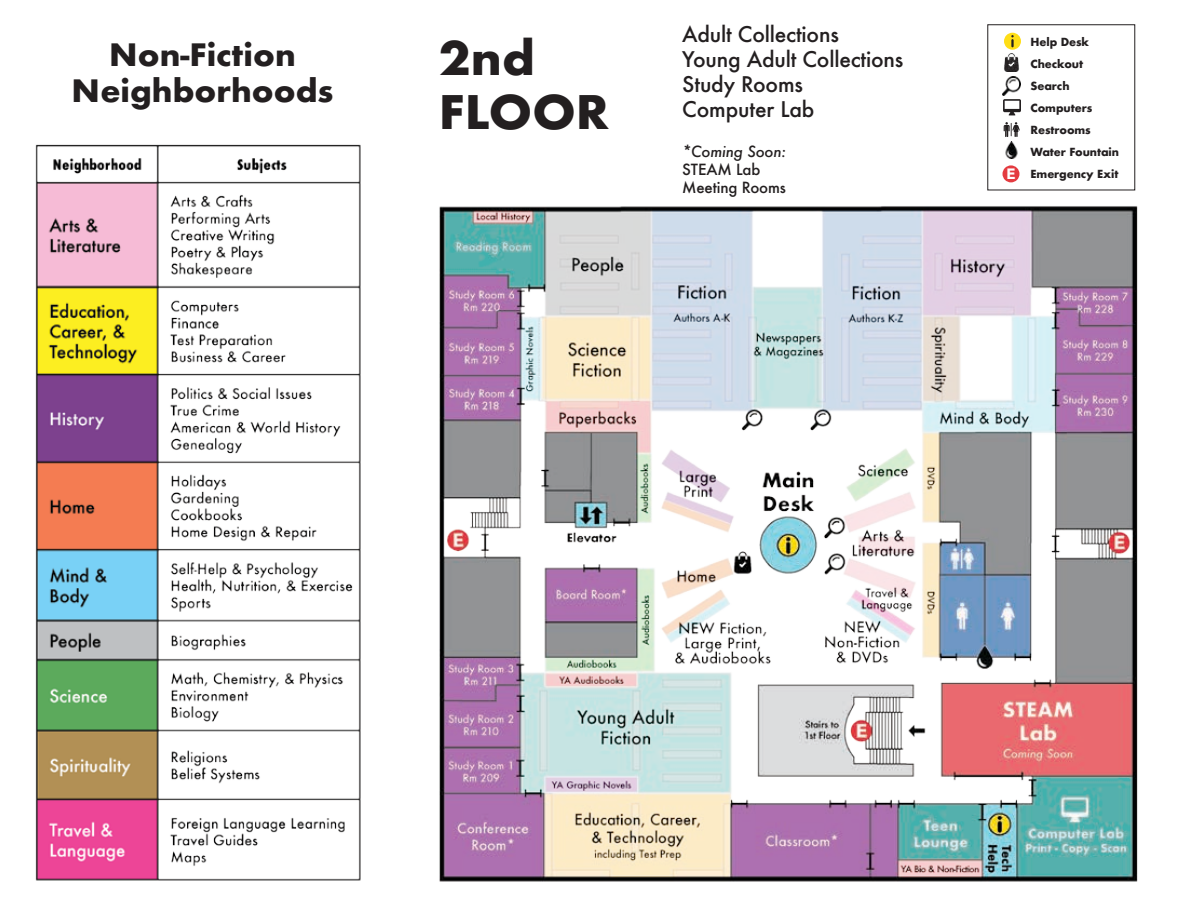
<style>
.page{position:relative;width:1188px;height:918px;background:#fff}
.page>*{position:absolute;margin:0;border:0;box-sizing:border-box;transform-origin:0 0}
.t1{font:700 45px/54px "Futura";color:#231f20;scale:1.04 1}
.t2{font:700 30px/36px "Futura";color:#231f20;text-align:center;scale:1.04 1}
.t3{font:500 21px/25.2px "Futura";letter-spacing:-.01em;color:#231f20}
.t4{font:500 15px/18px "Futura";letter-spacing:-.01em;color:#231f20}
.t5{font:italic 500 15px "Futura";letter-spacing:-.01em;color:#231f20}
.t6{font:700 15px "Avenir Next";color:#fff}
.t7{font:700 10.95px/22.2px "Futura";letter-spacing:-.01em;color:#231f20}
</style>
<div class="page">
<img style="left:779px;top:97px;width:359px;height:785px">
<img style="left:35px;top:144px;width:744px;height:738px">
<svg style="left:1003px;top:165px;width:16px;height:17px"></svg>
<svg style="left:1004px;top:33px;width:17px;height:17px"></svg>
<img style="left:1003px;top:142px;width:16px;height:16px">
<svg style="left:1003px;top:99px;width:18px;height:16px"></svg>
<img style="left:1002px;top:77px;width:19px;height:18px">
<img style="left:1004px;top:53px;width:15px;height:19px">
<svg style="left:1004px;top:122px;width:16px;height:15px"></svg>
<h2 class="t2" style="left:71px;top:37px;width:253px">Non-Fiction<br>Neighborhoods</h2>
<h1 class="t1" style="left:439px;top:31px;width:165px">2nd<br>FLOOR</h1>
<h3 class="t3" style="left:682px;top:21px;width:223px">Adult Collections<br>Young Adult Collections<br>Study Rooms<br>Computer Lab</h3>
<h3 class="t5" style="left:682px;top:141px;width:106px">*Coming Soon:</h3>
<h3 class="t4" style="left:682px;top:160px;width:105px">STEAM Lab<br>Meeting Rooms</h3>
<h3 class="t6" style="left:1006px;top:161px;width:11px">E</h3>
<p class="t7" style="left:1031px;top:30px;width:63px">Help Desk<br>Checkout<br>Search<br>Computers</p>
<p class="t7" style="left:1031px;top:119px;width:62px">Restrooms</p>
<p class="t7" style="left:1030px;top:141px;width:90px">Water Fountain</p>
<p class="t7" style="left:1031px;top:163px;width:89px">Emergency Exit</p>
</div>
